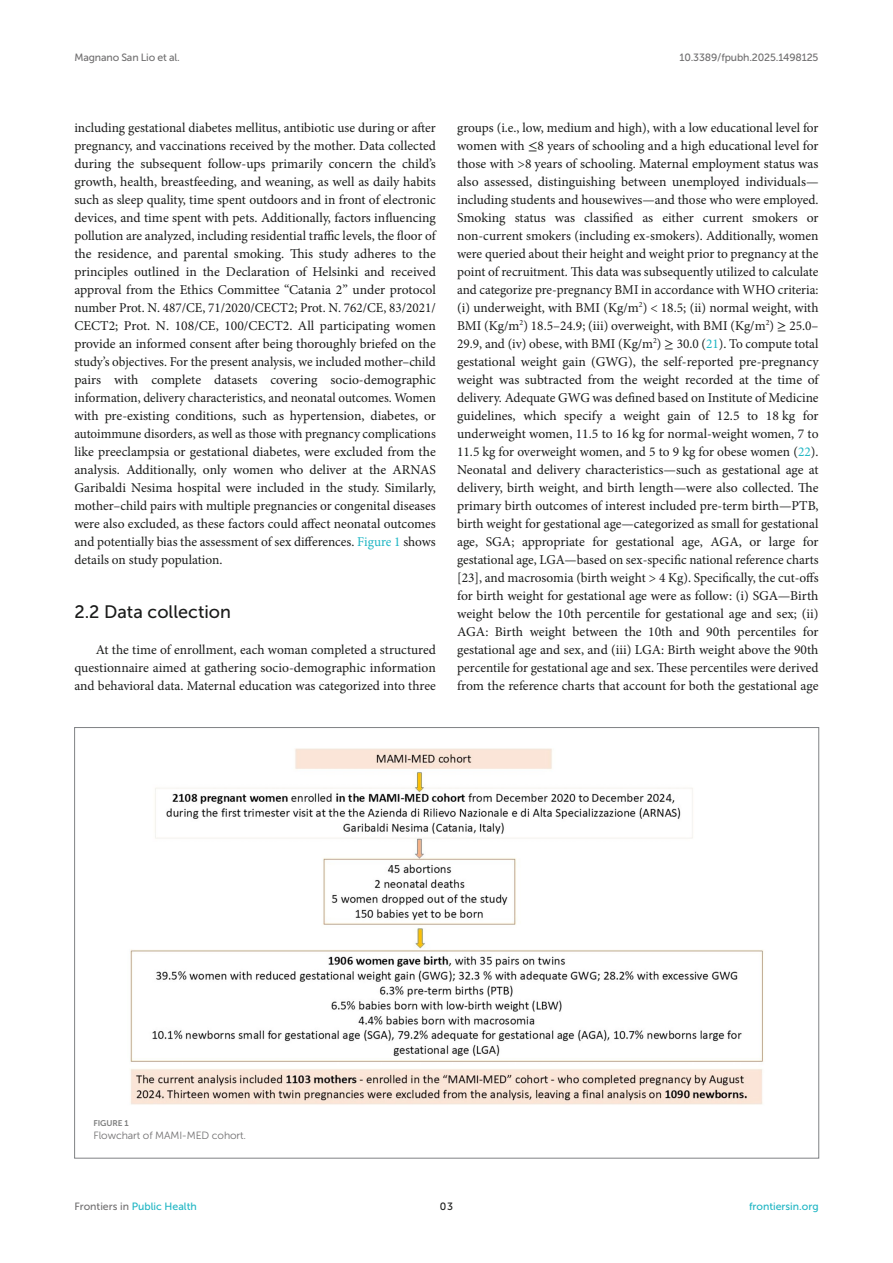
<style>
.page{position:relative;width:893px;height:1263px;background:#fff}
.page>*{position:absolute;margin:0;border:0;box-sizing:border-box;transform-origin:0 0}
.HEAD_2{font:18px "Museo Sans 500";color:#1b1c1b}
.TEXT{font:13.5px/18px "Minion Pro";color:#1b1c1b;text-align:justify}
.t1{font:10.5px "Museo Sans 500";letter-spacing:-.015em;color:#706f70}
.t2{font:10.5px "Museo Sans 500";color:#1db5c3}
.FIG_LEG{font:10.5px "Museo Sans 300";letter-spacing:-.01em;color:#706f70}
.t3{font:10.5px "Museo Sans 500";color:#1b1c1b}
.FIG_HD{font:8.25px "Museo Sans 700";letter-spacing:-.01em;color:#7e7f7f}
.s1{color:#1db5c3}
.s2{font-family:"STIX General"}
.s3{color:#706f70}
</style>
<div class="page">
<img style="left:130px;top:748px;width:634px;height:357px">
<p class="t1" style="left:74px;top:51px;width:107px">Magnano San Lio et al.</p>
<p class="t1" style="left:679px;top:51px;width:141px">10.3389/fpubh.2025.1498125</p>
<p class="TEXT" style="left:74px;top:119px;width:363px">including gestational diabetes mellitus, antibiotic use during or after pregnancy, and vaccinations received by the mother. Data collected during the subsequent follow-ups primarily concern the child’s growth, health, breastfeeding, and weaning, as well as daily habits such as sleep quality, time spent outdoors and in front of electronic devices, and time spent with pets. Additionally, factors influencing pollution are analyzed, including residential traffic levels, the floor of the residence, and parental smoking. This study adheres to the principles outlined in the Declaration of Helsinki and received approval from the Ethics Committee “Catania 2” under protocol number Prot. N. 487/CE, 71/2020/CECT2; Prot. N. 762/CE, 83/2021/ CECT2; Prot. N. 108/CE, 100/CECT2. All participating women provide an informed consent after being thoroughly briefed on the study’s objectives. For the present analysis, we included mother–child pairs with complete datasets covering socio-demographic information, delivery characteristics, and neonatal outcomes. Women with pre-existing conditions, such as hypertension, diabetes, or autoimmune disorders, as well as those with pregnancy complications like preeclampsia or gestational diabetes, were excluded from the analysis. Additionally, only women who deliver at the ARNAS Garibaldi Nesima hospital were included in the study. Similarly, mother–child pairs with multiple pregnancies or congenital diseases were also excluded, as these factors could affect neonatal outcomes and potentially bias the assessment of sex differences. <span class="s1">Figure 1</span> shows details on study population.</p>
<p class="HEAD_2" style="left:74px;top:602px;width:158px">2.2 Data collection</p>
<p class="TEXT" style="left:74px;top:641px;width:363px;text-indent:21px">At the time of enrollment, each woman completed a structured questionnaire aimed at gathering socio-demographic information and behavioral data. Maternal education was categorized into three</p>
<p class="TEXT" style="left:457px;top:119px;width:363px">groups (i.e., low, medium and high), with a low educational level for women with <span class="s2">≤</span>8 years of schooling and a high educational level for those with &gt;8 years of schooling. Maternal employment status was also assessed, distinguishing between unemployed individuals— including students and housewives—and those who were employed.<br>Smoking status was classified as either current smokers or non-current smokers (including ex-smokers). Additionally, women were queried about their height and weight prior to pregnancy at the point of recruitment. This data was subsequently utilized to calculate and categorize pre-pregnancy BMI in accordance with WHO criteria: (i) underweight, with BMI (Kg/m<sup>2</sup>) &lt; 18.5; (ii) normal weight, with BMI (Kg/m<sup>2</sup>) 18.5–24.9; (iii) overweight, with BMI (Kg/m<sup>2</sup>) <span class="s2">≥</span> 25.0– 29.9, and (iv) obese, with BMI (Kg/m<sup>2</sup>) <span class="s2">≥</span> 30.0 (<span class="s1">21</span>). To compute total gestational weight gain (GWG), the self-reported pre-pregnancy weight was subtracted from the weight recorded at the time of delivery. Adequate GWG was defined based on Institute of Medicine guidelines, which specify a weight gain of 12.5 to 18 kg for underweight women, 11.5 to 16 kg for normal-weight women, 7 to 11.5 kg for overweight women, and 5 to 9 kg for obese women (<span class="s1">22</span>).<br>Neonatal and delivery characteristics—such as gestational age at delivery, birth weight, and birth length—were also collected. The primary birth outcomes of interest included pre-term birth—PTB, birth weight for gestational age—categorized as small for gestational age, SGA; appropriate for gestational age, AGA, or large for gestational age, LGA—based on sex-specific national reference charts [23], and macrosomia (birth weight &gt; 4 Kg). Specifically, the cut-offs for birth weight for gestational age were as follow: (i) SGA—Birth weight below the 10th percentile for gestational age and sex; (ii)<br>AGA: Birth weight between the 10th and 90th percentiles for gestational age and sex, and (iii) LGA: Birth weight above the 90th percentile for gestational age and sex. These percentiles were derived from the reference charts that account for both the gestational age</p>
<p class="FIG_HD" style="left:94px;top:1118px;width:37px">FIGURE 1</p>
<p class="FIG_LEG" style="left:94px;top:1130px;width:154px">Flowchart of MAMI-MED cohort.</p>
<p class="t2" style="left:74px;top:1200px;width:124px"><span class="s3">Frontiers in</span> Public Health</p>
<p class="t3" style="left:440px;top:1200px;width:15px">03</p>
<p class="t2" style="left:749px;top:1200px;width:71px">frontiersin.org</p>
</div>
